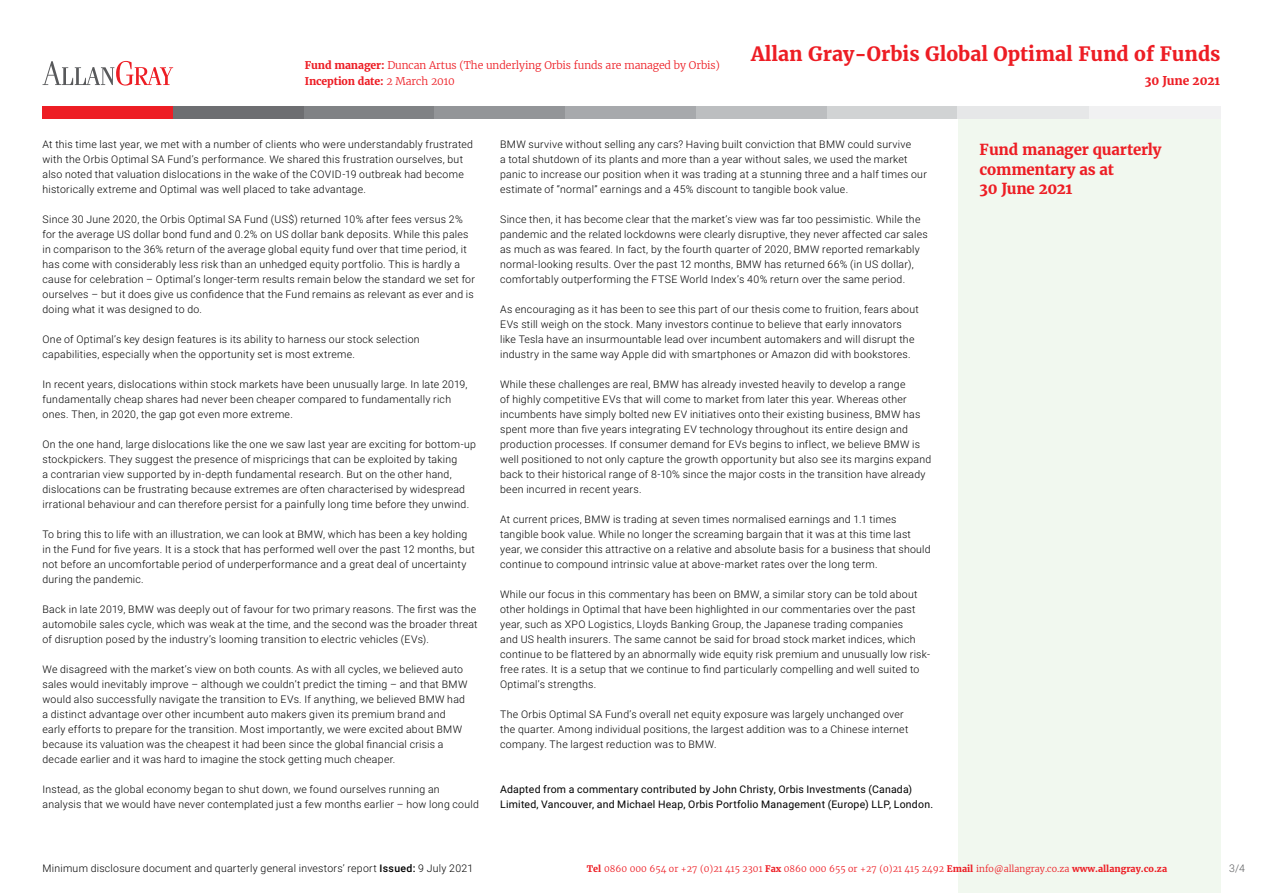
<style>
.page{position:relative;width:1263px;height:893px;background:#fff}
.page>*{position:absolute;margin:0;border:0;box-sizing:border-box;transform-origin:0 0}
.t1{font:700 19.5px "Merriweather";color:#ed1d24}
.t2{font:700 15px/19.5px "Merriweather";letter-spacing:-.01em;color:#ed1d24}
.t3{font:700 12px "Merriweather";letter-spacing:-.01em;color:#ed1d24}
.t4{font:300 10.5px/15px "Roboto";letter-spacing:.025em;color:#000}
.t5{font:10.5px/15px "Roboto";letter-spacing:.02em;color:#000}
.t6{font:300 10.5px/16.5px "Merriweather";letter-spacing:-.01em;color:#ed1d24}
.t7{font:300 10.5px "Roboto";color:#58595b}
.t8{font:300 9px "Merriweather";color:#ed1d24}
.s1{font-weight:700}
.s2{font-weight:500}
</style>
<div class="page">
<div style="left:958px;top:119px;width:262px;height:774px;background:#f1f8ef"></div>
<div style="left:43px;top:106px;width:131px;height:13px;background:#ed1d24"></div>
<div style="left:1089px;top:106px;width:131px;height:13px;background:#f1f1f2"></div>
<div style="left:173px;top:106px;width:132px;height:13px;background:#6d6e71"></div>
<div style="left:304px;top:106px;width:131px;height:13px;background:#808285"></div>
<div style="left:435px;top:106px;width:131px;height:13px;background:#939598"></div>
<div style="left:565px;top:106px;width:132px;height:13px;background:#a7a9ac"></div>
<div style="left:696px;top:106px;width:132px;height:13px;background:#bcbec0"></div>
<div style="left:827px;top:106px;width:131px;height:13px;background:#d1d3d4"></div>
<div style="left:958px;top:106px;width:131px;height:13px;background:#e6e7e8"></div>
<svg style="left:43px;top:61px;width:130px;height:25px"></svg>
<p class="t6" style="left:305px;top:56px;width:417px"><span class="s1">Fund manager:</span> Duncan Artus (The underlying Orbis funds are managed by Orbis)<br><span class="s1">Inception date:</span> 2 March 2010</p>
<h1 class="t1" style="left:751px;top:41px;width:471px">Allan Gray-Orbis Global Optimal Fund of Funds</h1>
<p class="t3" style="left:1145px;top:73px;width:77px">30 June 2021</p>
<p class="t4" style="left:43px;top:137px;width:432px">At this time last year, we met with a number of clients who were understandably frustrated with the Orbis Optimal SA Fund’s performance. We shared this frustration ourselves, but also noted that valuation dislocations in the wake of the COVID-19 outbreak had become historically extreme and Optimal was well placed to take advantage.</p>
<p class="t4" style="left:43px;top:212px;width:434px">Since 30 June 2020, the Orbis Optimal SA Fund (US$) returned 10% after fees versus 2% for the average US dollar bond fund and 0.2% on US dollar bank deposits. While this pales in comparison to the 36% return of the average global equity fund over that time period, it has come with considerably less risk than an unhedged equity portfolio. This is hardly a cause for celebration – Optimal’s longer-term results remain below the standard we set for ourselves – but it does give us confidence that the Fund remains as relevant as ever and is doing what it was designed to do.</p>
<p class="t4" style="left:43px;top:332px;width:379px">One of Optimal’s key design features is its ability to harness our stock selection capabilities, especially when the opportunity set is most extreme.</p>
<p class="t4" style="left:43px;top:377px;width:426px">In recent years, dislocations within stock markets have been unusually large. In late 2019, fundamentally cheap shares had never been cheaper compared to fundamentally rich ones. Then, in 2020, the gap got even more extreme.</p>
<p class="t4" style="left:43px;top:437px;width:435px">On the one hand, large dislocations like the one we saw last year are exciting for bottom-up stockpickers. They suggest the presence of mispricings that can be exploited by taking<br>a contrarian view supported by in-depth fundamental research. But on the other hand, dislocations can be frustrating because extremes are often characterised by widespread irrational behaviour and can therefore persist for a painfully long time before they unwind.</p>
<p class="t4" style="left:43px;top:527px;width:434px">To bring this to life with an illustration, we can look at BMW, which has been a key holding in the Fund for five years. It is a stock that has performed well over the past 12 months, but not before an uncomfortable period of underperformance and a great deal of uncertainty during the pandemic.</p>
<p class="t4" style="left:43px;top:602px;width:437px">Back in late 2019, BMW was deeply out of favour for two primary reasons. The first was the automobile sales cycle, which was weak at the time, and the second was the broader threat of disruption posed by the industry’s looming transition to electric vehicles (EVs).</p>
<p class="t4" style="left:43px;top:662px;width:426px">We disagreed with the market’s view on both counts. As with all cycles, we believed auto sales would inevitably improve – although we couldn’t predict the timing – and that BMW would also successfully navigate the transition to EVs. If anything, we believed BMW had a distinct advantage over other incumbent auto makers given its premium brand and early efforts to prepare for the transition. Most importantly, we were excited about BMW because its valuation was the cheapest it had been since the global financial crisis a decade earlier and it was hard to imagine the stock getting much cheaper.</p>
<p class="t4" style="left:43px;top:782px;width:438px">Instead, as the global economy began to shut down, we found ourselves running an analysis that we would have never contemplated just a few months earlier – how long could</p>
<p class="t4" style="left:500px;top:137px;width:428px">BMW survive without selling any cars? Having built conviction that BMW could survive<br>a total shutdown of its plants and more than a year without sales, we used the market panic to increase our position when it was trading at a stunning three and a half times our estimate of “normal” earnings and a 45% discount to tangible book value.</p>
<p class="t4" style="left:500px;top:212px;width:429px">Since then, it has become clear that the market’s view was far too pessimistic. While the pandemic and the related lockdowns were clearly disruptive, they never affected car sales as much as was feared. In fact, by the fourth quarter of 2020, BMW reported remarkably normal-looking results. Over the past 12 months, BMW has returned 66% (in US dollar), comfortably outperforming the FTSE World Index’s 40% return over the same period.</p>
<p class="t4" style="left:500px;top:302px;width:420px">As encouraging as it has been to see this part of our thesis come to fruition, fears about EVs still weigh on the stock. Many investors continue to believe that early innovators like Tesla have an insurmountable lead over incumbent automakers and will disrupt the industry in the same way Apple did with smartphones or Amazon did with bookstores.</p>
<p class="t4" style="left:500px;top:377px;width:433px">While these challenges are real, BMW has already invested heavily to develop a range<br>of highly competitive EVs that will come to market from later this year. Whereas other incumbents have simply bolted new EV initiatives onto their existing business, BMW has spent more than five years integrating EV technology throughout its entire design and production processes. If consumer demand for EVs begins to inflect, we believe BMW is well positioned to not only capture the growth opportunity but also see its margins expand back to their historical range of 8-10% since the major costs in the transition have already been incurred in recent years.</p>
<p class="t4" style="left:500px;top:512px;width:432px">At current prices, BMW is trading at seven times normalised earnings and 1.1 times tangible book value. While no longer the screaming bargain that it was at this time last year, we consider this attractive on a relative and absolute basis for a business that should continue to compound intrinsic value at above-market rates over the long term.</p>
<p class="t4" style="left:500px;top:587px;width:431px">While our focus in this commentary has been on BMW, a similar story can be told about other holdings in Optimal that have been highlighted in our commentaries over the past year, such as XPO Logistics, Lloyds Banking Group, the Japanese trading companies<br>and US health insurers. The same cannot be said for broad stock market indices, which continue to be flattered by an abnormally wide equity risk premium and unusually low risk&shy;free rates. It is a setup that we continue to find particularly compelling and well suited to Optimal’s strengths.</p>
<p class="t4" style="left:500px;top:707px;width:410px">The Orbis Optimal SA Fund’s overall net equity exposure was largely unchanged over the quarter. Among individual positions, the largest addition was to a Chinese internet company. The largest reduction was to BMW.</p>
<p class="t5" style="left:500px;top:782px;width:434px">Adapted from a commentary contributed by John Christy, Orbis Investments (Canada)<br>Limited, Vancouver, and Michael Heap, Orbis Portfolio Management (Europe) LLP, London.</p>
<h2 class="t2" style="left:980px;top:140px;width:183px">Fund manager quarterly commentary as at<br>30 June 2021</h2>
<p class="t4" style="left:43px;top:860px;width:432px">Minimum disclosure document and quarterly general investors’ report <span class="s2">Issued:</span> 9 July 2021</p>
<p class="t8" style="left:587px;top:862px;width:582px"><span class="s1">Tel</span> 0860 000 654 or +27 (0)21 415 2301 <span class="s1">Fax</span> 0860 000 655 or +27 (0)21 415 2492 <span class="s1">Email</span> info@allangray.co.za <span class="s1">www.allangray.co.za</span></p>
<p class="t7" style="left:1229px;top:861px;width:17px">3/4</p>
</div>
